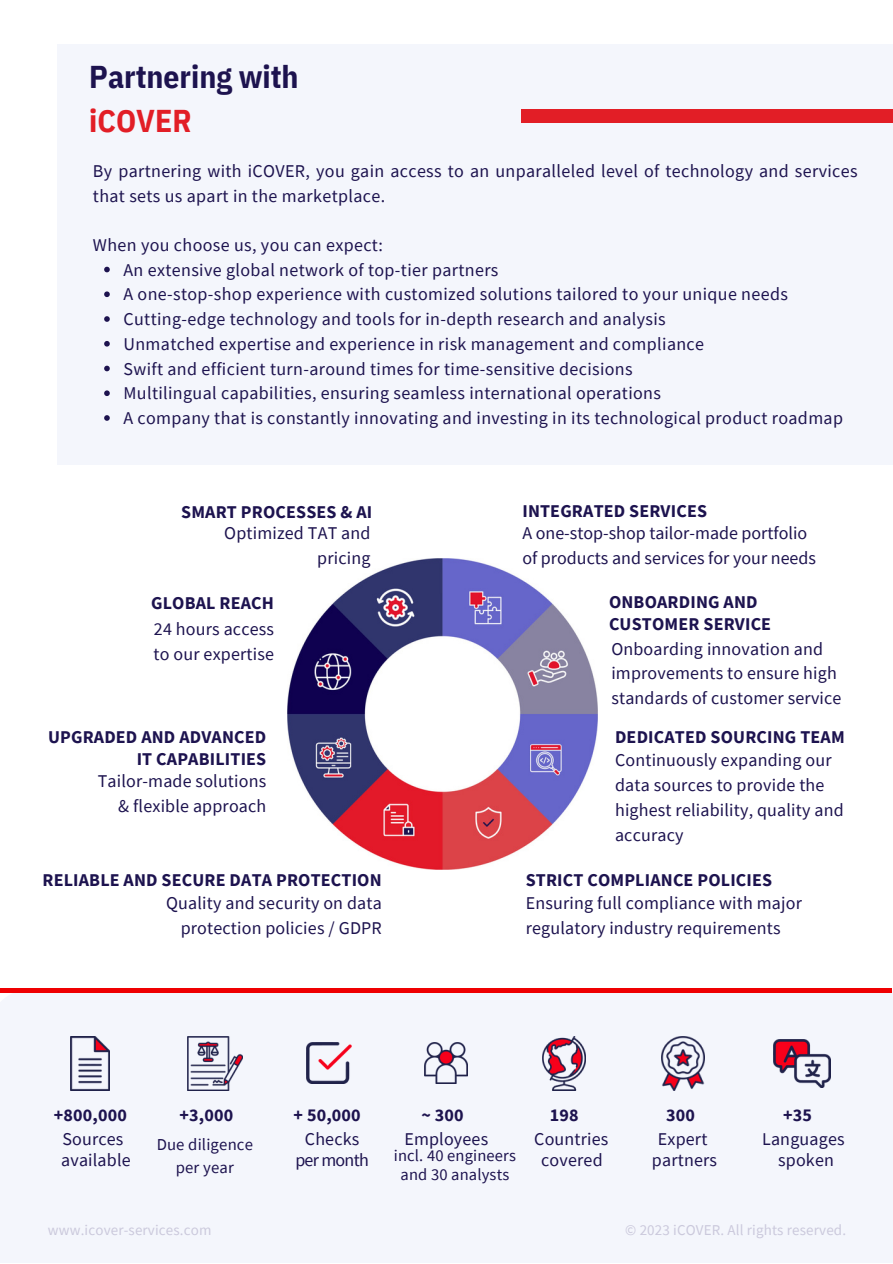
<style>
.page{position:relative;width:893px;height:1264px;background:#fff}
.page>*{position:absolute;margin:0;border:0;box-sizing:border-box;transform-origin:0 0}
.t1{font:700 31.5px/43.8px "IBM Plex Sans Cond";color:#1d134f}
.t2{font:18px/24.8px "Source Sans Pro";letter-spacing:.02em;color:#1d134f}
.t3{font:700 18px/22.5px "Source Sans Pro";letter-spacing:.01em;color:#1d134f;text-align:right}
.t4{font:18px/24.8px "Source Sans Pro";color:#1d134f}
.t5{font:18px "Source Sans Pro";letter-spacing:-.04em;color:#1d134f}
.t6{font:16.65px/23px "Source Sans Pro";letter-spacing:.01em;color:#1d134f;text-align:center}
.t7{font:16.5px/19px "Source Sans Pro";letter-spacing:.01em;color:#1d134f;text-align:center}
.t8{font:15px "Source Sans Pro";letter-spacing:.01em;color:#cbc9dc}
.s1{color:#e21e26}
</style>
<div class="page">
<img style="left:287px;top:558px;width:311px;height:311px">
<div style="left:0;top:989px;width:892px;height:273px;background:#f4f6fc"></div>
<div style="left:57px;top:44px;width:835px;height:420px;background:#f4f6fc"></div>
<svg style="left:104px;top:267px;width:6px;height:5px"></svg>
<svg style="left:104px;top:291px;width:6px;height:6px"></svg>
<svg style="left:104px;top:316px;width:6px;height:6px"></svg>
<svg style="left:104px;top:341px;width:6px;height:5px"></svg>
<svg style="left:104px;top:366px;width:6px;height:5px"></svg>
<svg style="left:104px;top:390px;width:6px;height:6px"></svg>
<svg style="left:104px;top:415px;width:6px;height:6px"></svg>
<hr style="left:0;top:988px;width:891px;height:4px;background:#ef0002">
<img style="left:70px;top:1036px;width:40px;height:54px">
<img style="left:188px;top:1036px;width:55px;height:54px">
<img style="left:306px;top:1042px;width:45px;height:41px">
<img style="left:424px;top:1042px;width:43px;height:41px">
<img style="left:543px;top:1036px;width:42px;height:54px">
<img style="left:661px;top:1036px;width:43px;height:54px">
<img style="left:773px;top:1039px;width:57px;height:48px">
<div style="left:521px;top:110px;width:371px;height:13px;background:#e21e26"></div>
<p class="t1" style="left:89px;top:54px;width:211px">Partnering with <span class="s1">iCOVER</span></p>
<p class="t2" style="left:93px;top:158px;width:766px">By partnering with iCOVER, you gain access to an unparalleled level of technology and services that sets us apart in the marketplace.</p>
<p class="t2" style="left:93px;top:232px;width:291px">When you choose us, you can expect:</p>
<p class="t2" style="left:123px;top:257px;width:376px">An extensive global network of top-tier partners</p>
<p class="t2" style="left:123px;top:282px;width:666px">A one-stop-shop experience with customized solutions tailored to your unique needs</p>
<p class="t2" style="left:123px;top:306px;width:543px">Cutting-edge technology and tools for in-depth research and analysis</p>
<p class="t2" style="left:123px;top:331px;width:582px">Unmatched expertise and experience in risk management and compliance</p>
<p class="t2" style="left:123px;top:356px;width:510px">Swift and efficient turn-around times for time-sensitive decisions</p>
<p class="t2" style="left:123px;top:380px;width:539px">Multilingual capabilities, ensuring seamless international operations</p>
<p class="t2" style="left:123px;top:405px;width:721px">A company that is constantly innovating and investing in its technological product roadmap</p>
<p class="t3" style="left:181px;top:500px;width:192px">SMART PROCESSES &amp; AI</p>
<p class="t3" style="left:522px;top:499px;width:186px">INTEGRATED SERVICES</p>
<p class="t2" style="left:224px;top:520px;width:148px;text-align:right">Optimized TAT and pricing</p>
<p class="t4" style="left:522px;top:520px;width:295px">A one-stop-shop tailor-made portfolio of products and services for your needs</p>
<p class="t3" style="left:151px;top:591px;width:124px">GLOBAL REACH</p>
<p class="t2" style="left:153px;top:616px;width:122px">24 hours access to our expertise</p>
<p class="t3" style="left:609px;top:590px;width:164px;text-align:left">ONBOARDING AND<br>CUSTOMER SERVICE</p>
<p class="t2" style="left:611px;top:636px;width:231px">Onboarding innovation and improvements to ensure high standards of customer service</p>
<p class="t3" style="left:48px;top:725px;width:220px">UPGRADED AND ADVANCED<br>IT CAPABILITIES</p>
<p class="t2" style="left:98px;top:768px;width:170px;text-align:right">Tailor-made solutions &amp; flexible approach</p>
<p class="t3" style="left:615px;top:725px;width:231px">DEDICATED SOURCING TEAM</p>
<p class="t2" style="left:615px;top:747px;width:230px">Continuously expanding our data sources to provide the highest reliability, quality and accuracy</p>
<p class="t3" style="left:42px;top:868px;width:341px">RELIABLE AND SECURE DATA PROTECTION</p>
<p class="t3" style="left:525px;top:868px;width:248px">STRICT COMPLIANCE POLICIES</p>
<p class="t2" style="left:166px;top:890px;width:217px;text-align:right">Quality and security on data protection policies / GDPR</p>
<p class="t2" style="left:525px;top:890px;width:278px">Ensuring full compliance with major regulatory industry requirements</p>
<p class="t3" style="left:54px;top:1103px;width:75px">+800,000</p>
<p class="t3" style="left:180px;top:1103px;width:55px">+3,000</p>
<p class="t3" style="left:293px;top:1103px;width:69px">+ 50,000</p>
<p class="t3" style="left:421px;top:1103px;width:44px">~ 300</p>
<p class="t3" style="left:550px;top:1103px;width:30px">198</p>
<p class="t3" style="left:666px;top:1103px;width:30px">300</p>
<p class="t3" style="left:783px;top:1103px;width:30px">+35</p>
<p class="t2" style="left:61px;top:1146px;width:71px">available</p>
<p class="t5" style="left:295px;top:1147px;width:75px">per month</p>
<p class="t7" style="left:394px;top:1145px;width:124px">incl. 40 engineers and 30 analysts</p>
<p class="t2" style="left:541px;top:1146px;width:63px">covered</p>
<p class="t2" style="left:652px;top:1146px;width:67px">partners</p>
<p class="t2" style="left:778px;top:1146px;width:57px">spoken</p>
<p class="t2" style="left:62px;top:1126px;width:63px">Sources</p>
<p class="t6" style="left:157px;top:1132px;width:98px">Due diligence per year</p>
<p class="t2" style="left:305px;top:1126px;width:56px">Checks</p>
<p class="t2" style="left:404px;top:1125px;width:85px">Employees</p>
<p class="t2" style="left:534px;top:1125px;width:76px">Countries</p>
<p class="t2" style="left:657px;top:1125px;width:51px">Expert</p>
<p class="t2" style="left:762px;top:1126px;width:84px">Languages</p>
<p class="t8" style="left:48px;top:1220px;width:165px">www.icover-services.com</p>
<p class="t8" style="left:625px;top:1220px;width:222px">© 2023 iCOVER. All rights reserved.</p>
</div>
